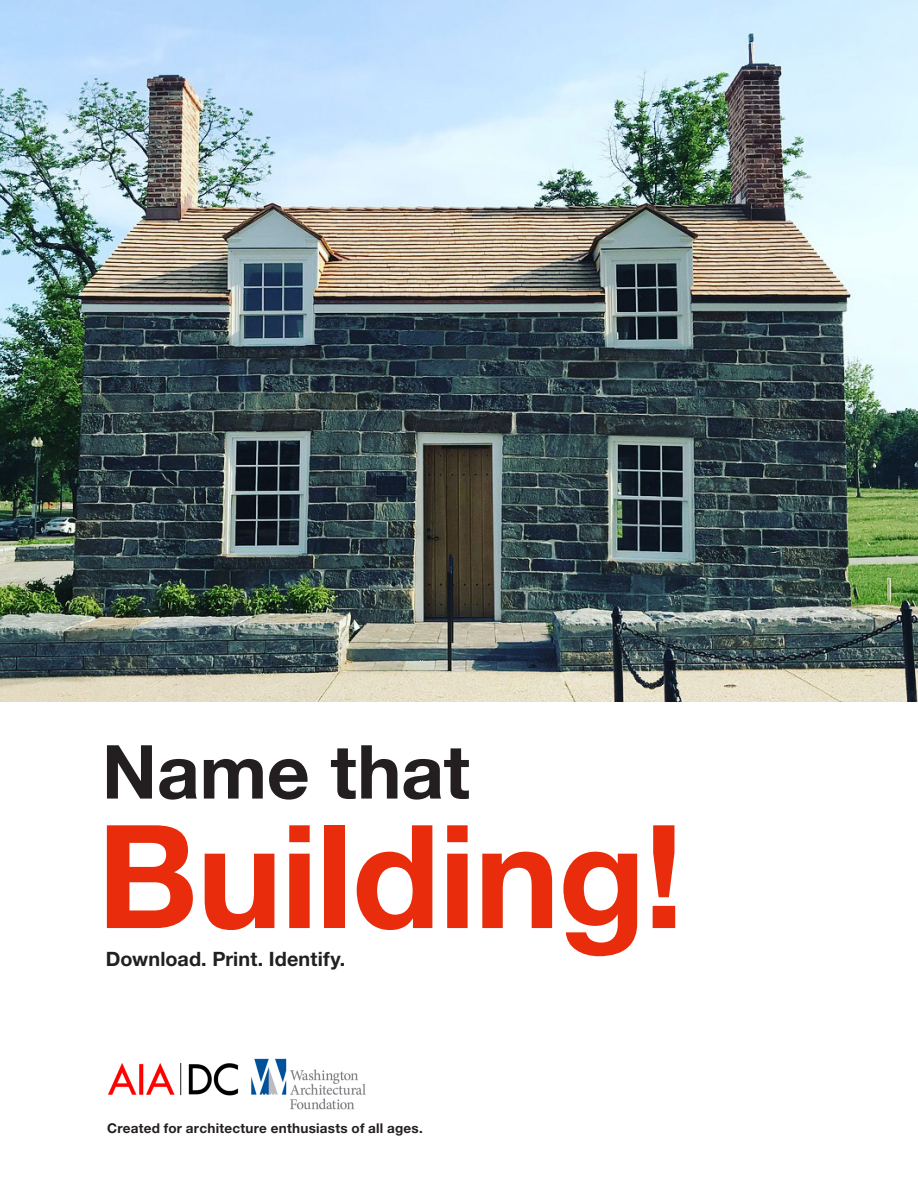
<style>
.page{position:relative;width:918px;height:1188px;background:#fff}
.page>*{position:absolute;margin:0;border:0;box-sizing:border-box;transform-origin:0 0}
.t1{font:700 143.85px "Helvetica Neue LT Pro";letter-spacing:-.01em;color:#e82c0c}
.t2{font:700 74.7px "Helvetica Neue LT Pro";letter-spacing:-.005em;color:#231f20}
.t3{font:700 19.8px "Helvetica Neue LT Pro";letter-spacing:.005em;color:#231f20}
.t4{font:700 13.5px "Helvetica Neue LT Pro";letter-spacing:.02em;color:#231f20}
</style>
<div class="page">
<img style="left:0;top:0;width:918px;height:702px">
<img style="left:108px;top:1062px;width:131px;height:34px">
<img style="left:251px;top:1059px;width:115px;height:50px">
<p class="t2" style="left:102px;top:726px;width:370px">Name that</p>
<p class="t1" style="left:97px;top:788px;width:588px">Building!</p>
<p class="t3" style="left:106px;top:947px;width:241px">Download. Print. Identify.</p>
<p class="t4" style="left:107px;top:1120px;width:317px">Created for architecture enthusiasts of all ages.</p>
</div>
